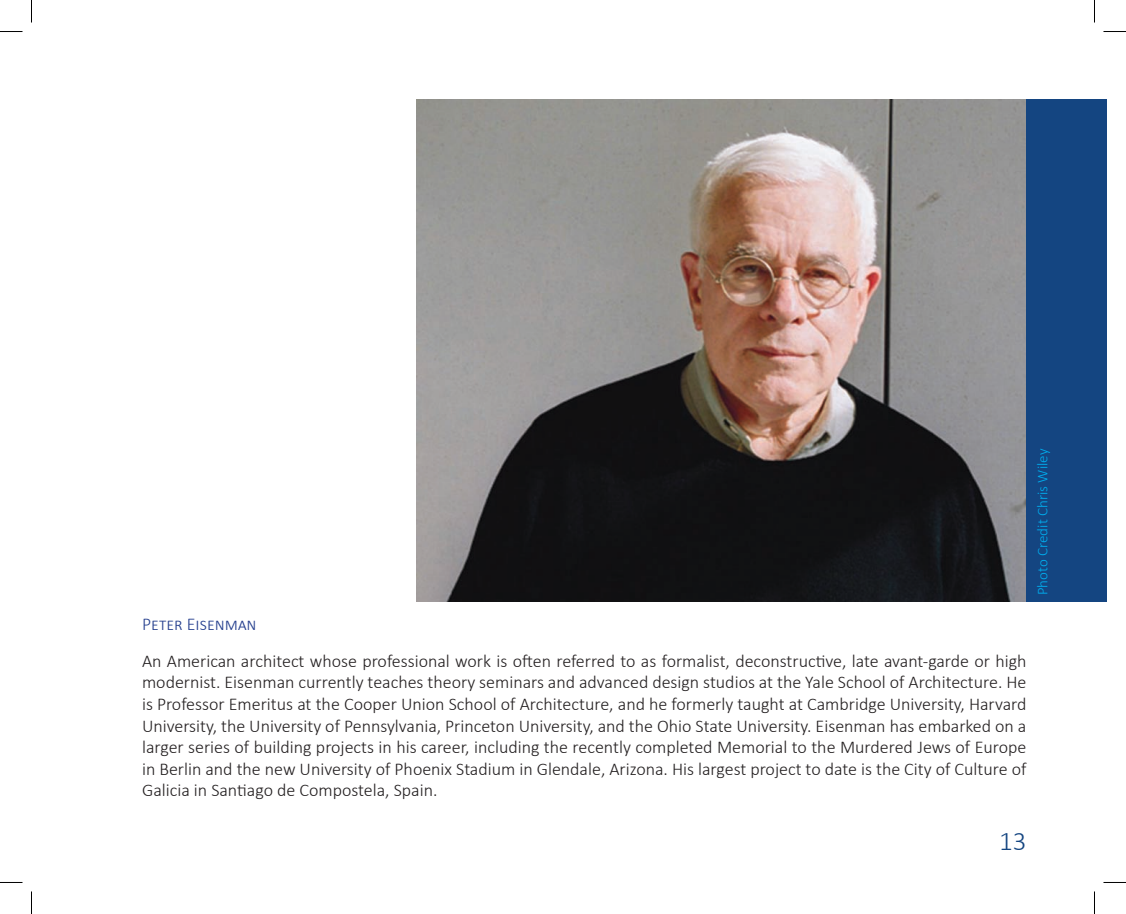
<style>
.page{position:relative;width:1126px;height:914px;background:#fff}
.page>*{position:absolute;margin:0;border:0;box-sizing:border-box;transform-origin:0 0}
.t1{font:300 27px "Calibri";color:#144581}
.t2{font:300 18px/21.6px "Calibri";color:#231f20;text-align:justify}
.t3{font:300 18px "Calibri";color:#253f8e}
.t4{font:300 15px "Calibri";color:#00aeef}
</style>
<div class="page">
<img style="left:416px;top:100px;width:610px;height:501px">
<div style="left:1026px;top:100px;width:81px;height:501px;background:#144581"></div>
<svg style="left:0;top:31px;width:22px;height:1px"></svg>
<svg style="left:1103px;top:31px;width:23px;height:1px"></svg>
<svg style="left:0;top:882px;width:22px;height:1px"></svg>
<svg style="left:1103px;top:882px;width:23px;height:1px"></svg>
<svg style="left:31px;top:0;width:1px;height:22px"></svg>
<svg style="left:31px;top:891px;width:1px;height:22px"></svg>
<svg style="left:1094px;top:0;width:1px;height:22px"></svg>
<svg style="left:1094px;top:891px;width:1px;height:22px"></svg>
<p class="t3" style="left:142px;top:613px;width:116px">Peter Eisenman</p>
<p class="t2" style="left:142px;top:649px;width:886px">An American architect whose professional work is often referred to as formalist, deconstructive, late avant-garde or high modernist. Eisenman currently teaches theory seminars and advanced design studios at the Yale School of Architecture. He is Professor Emeritus at the Cooper Union School of Architecture, and he formerly taught at Cambridge University, Harvard University, the University of Pennsylvania, Princeton University, and the Ohio State University. Eisenman has embarked on a larger series of building projects in his career, including the recently completed Memorial to the Murdered Jews of Europe in Berlin and the new University of Phoenix Stadium in Glendale, Arizona. His largest project to date is the City of Culture of Galicia in Santiago de Compostela, Spain.</p>
<p class="t4" style="left:1033px;top:595px;width:148px;rotate:-90deg">Photo Credit Chris Wiley</p>
<h1 class="t1" style="left:999px;top:823px;width:29px">13</h1>
</div>
